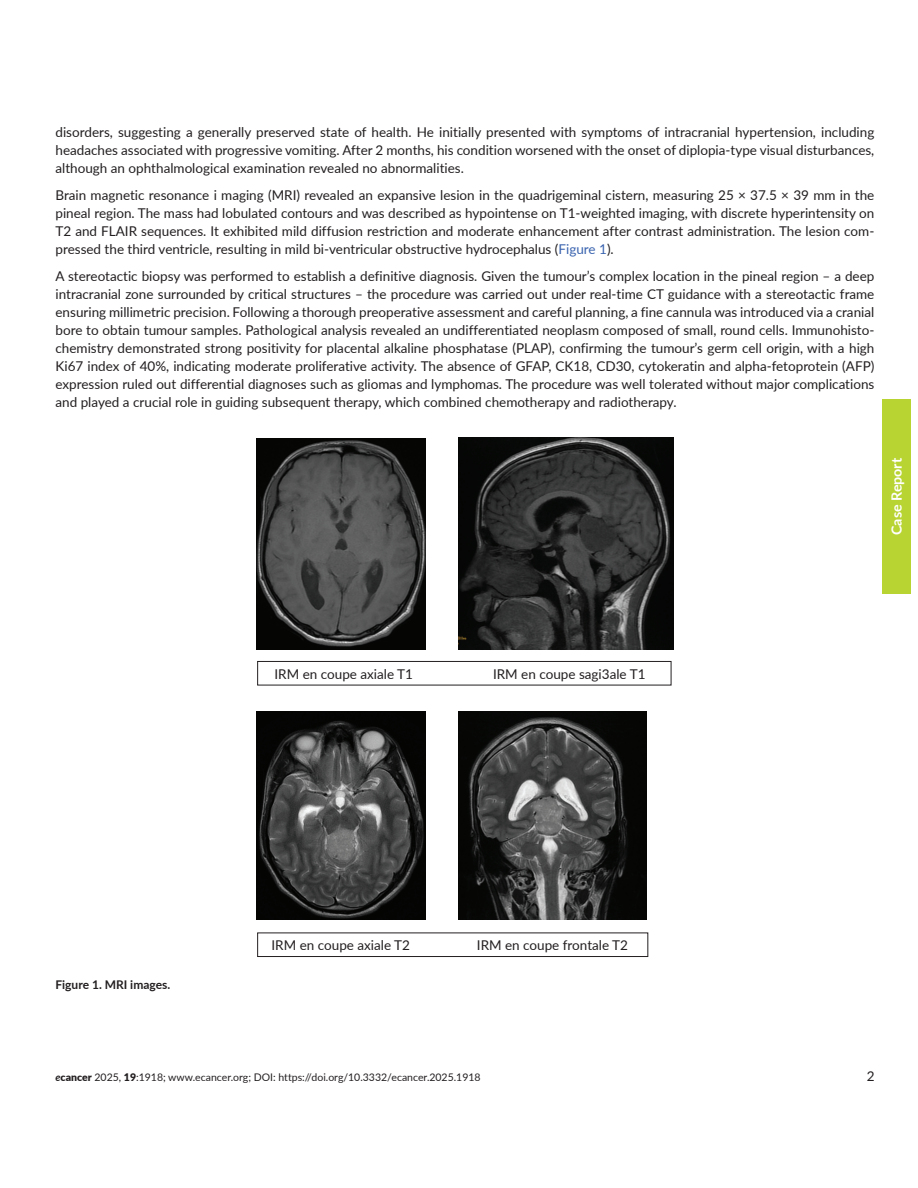
<style>
.page{position:relative;width:918px;height:1188px;background:#fff}
.page>*{position:absolute;margin:0;border:0;box-sizing:border-box;transform-origin:0 0}
.t1{font:700 14.25px "Lato";color:#fff}
.t2{font:13.5px/18px "Lato";color:#231f20;text-align:justify}
.t3{font:700 12px "Lato";color:#231f20}
.t4{font:10.5px "Lato";color:#231f20}
.s1{color:#3862ae}
.s2{font-weight:700;font-style:italic}
.s3{font-weight:900}
</style>
<div class="page">
<div style="left:882px;top:399px;width:29px;height:195px;background:#b8d432"></div>
<div style="left:257px;top:661px;width:414px;height:24px;border:1px solid #231f20"></div>
<div style="left:257px;top:933px;width:391px;height:24px;border:1px solid #231f20"></div>
<img style="left:257px;top:439px;width:168px;height:210px">
<img style="left:257px;top:711px;width:168px;height:209px">
<img style="left:459px;top:437px;width:214px;height:212px">
<img style="left:459px;top:711px;width:188px;height:209px">
<p class="t2" style="left:55px;top:122px;width:820px">disorders, suggesting a generally preserved state of health. He initially presented with symptoms of intracranial hypertension, including headaches associated with progressive vomiting. After 2 months, his condition worsened with the onset of diplopia-type visual disturbances, although an ophthalmological examination revealed no abnormalities.</p>
<p class="t2" style="left:55px;top:185px;width:820px">Brain magnetic resonance i maging (MRI) revealed an expansive lesion in the quadrigeminal cistern, measuring 25 × 37.5 × 39 mm in the pineal region. The mass had lobulated contours and was described as hypointense on T1-weighted imaging, with discrete hyperintensity on T2 and FLAIR sequences. It exhibited mild diffusion restriction and moderate enhancement after contrast administration. The lesion com&shy;pressed the third ventricle, resulting in mild bi-ventricular obstructive hydrocephalus (<span class="s1">Figure 1</span>).</p>
<p class="t2" style="left:55px;top:266px;width:820px">A stereotactic biopsy was performed to establish a definitive diagnosis. Given the tumour’s complex location in the pineal region – a deep intracranial zone surrounded by critical structures – the procedure was carried out under real-time CT guidance with a stereotactic frame ensuring millimetric precision. Following a thorough preoperative assessment and careful planning, a fine cannula was introduced via a cranial bore to obtain tumour samples. Pathological analysis revealed an undifferentiated neoplasm composed of small, round cells. Immunohisto&shy;chemistry demonstrated strong positivity for placental alkaline phosphatase (PLAP), confirming the tumour’s germ cell origin, with a high Ki67 index of 40%, indicating moderate proliferative activity. The absence of GFAP, CK18, CD30, cytokeratin and alpha-fetoprotein (AFP) expression ruled out differential diagnoses such as gliomas and lymphomas. The procedure was well tolerated without major complications and played a crucial role in guiding subsequent therapy, which combined chemotherapy and radiotherapy.</p>
<p class="t1" style="left:886px;top:535px;width:79px;rotate:-90deg">Case Report</p>
<p class="t2" style="left:275px;top:664px;width:140px">IRM en coupe axiale T1</p>
<p class="t2" style="left:493px;top:664px;width:154px">IRM en coupe sagi3ale T1</p>
<p class="t3" style="left:56px;top:976px;width:116px">Figure 1. MRI images.</p>
<p class="t2" style="left:272px;top:936px;width:140px">IRM en coupe axiale T2</p>
<p class="t2" style="left:477px;top:936px;width:153px">IRM en coupe frontale T2</p>
<p class="t4" style="left:56px;top:1070px;width:427px"><span class="s2">e</span><span class="s3">cancer</span> 2025, <span class="s3">19</span>:1918; www.ecancer.org; DOI: https://doi.org/10.3332/ecancer.2025.1918</p>
<p class="t2" style="left:867px;top:1067px;width:9px">2</p>
</div>
